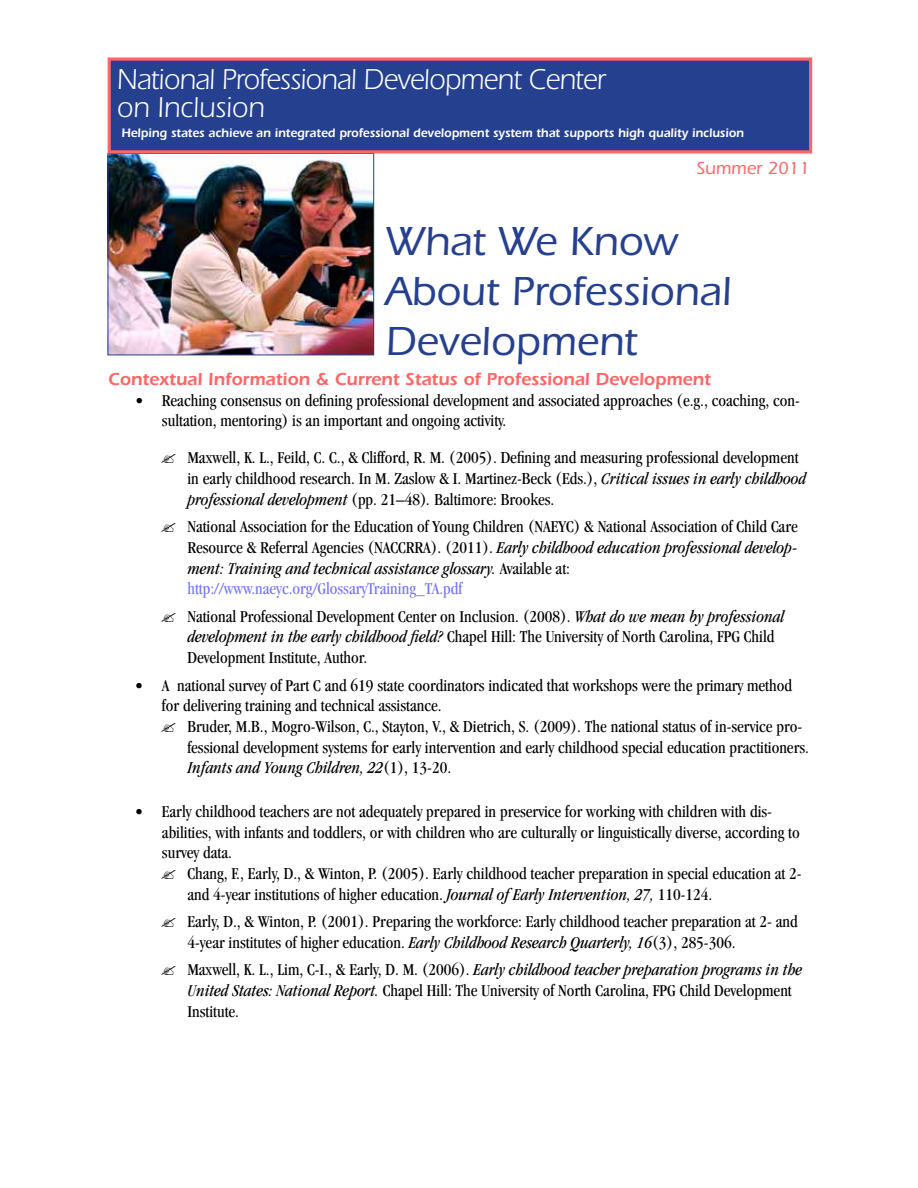
<style>
.page{position:relative;width:918px;height:1188px;background:#fff}
.page>*{position:absolute;margin:0;border:0;box-sizing:border-box;transform-origin:0 0}
.t1{font:500 42px/50.4px "Itc Eras";color:#25408f}
.t2{font:29.7px/27.6px "Itc Eras";letter-spacing:-.02em;color:#fff;scale:.95 1}
.t3{font:600 18px "Itc Eras";color:#f66}
.t4{font:500 18px "Itc Eras";color:#f66}
.t5{font:condensed 17.25px/20.7px "Garamond";color:#000}
.t6{font:600 12.75px "Itc Eras";color:#fff;scale:.95 1}
.s1{font-style:italic}
.s2{color:#7474ff}
</style>
<div class="page">
<img style="left:110px;top:155px;width:262px;height:198px">
<div style="left:108px;top:153px;width:266px;height:202px;border:1px solid #25408f"></div>
<div style="left:108px;top:57px;width:704px;height:96px;background:#25408f;border:3px solid #f66"></div>
<h2 class="t2" style="left:117px;top:66px;width:516px">National Professional Development Center on Inclusion</h2>
<p class="t6" style="left:121px;top:125px;width:657px">Helping states achieve an integrated professional development system that supports high quality inclusion</p>
<p class="t4" style="left:696px;top:158px;width:115px">Summer 2011</p>
<h1 class="t1" style="left:386px;top:216px;width:347px">What We Know<br>About Professional<br>Development</h1>
<p class="t3" style="left:108px;top:369px;width:604px">Contextual Information &amp; Current Status of Professional Development</p>
<p class="t5" style="left:162px;top:390px;width:639px;text-indent:-27px">• Reaching consensus on defining professional development and associated approaches (e.g., coaching, con&shy;sultation, mentoring) is an important and ongoing activity.</p>
<p class="t5" style="left:187px;top:447px;width:620px">Maxwell, K. L., Feild, C. C., &amp; Clifford, R. M. (2005). Defining and measuring professional development in early childhood research. In M. Zaslow &amp; I. Martinez-Beck (Eds.), <span class="s1">Critical issues in early childhood professional development</span> (pp. 21–48)<span class="s1">.</span> Baltimore: Brookes.</p>
<p class="t5" style="left:187px;top:516px;width:612px">National Association for the Education of Young Children (NAEYC) &amp; National Association of Child Care Resource &amp; Referral Agencies (NACCRRA). (2011). <span class="s1">Early childhood education professional develop&shy;ment: Training and technical assistance glossary.</span> Available at: <span class="s2">http://www.naeyc.org/GlossaryTraining_TA.pdf</span></p>
<p class="t5" style="left:187px;top:606px;width:598px">National Professional Development Center on Inclusion. (2008). <span class="s1">What do we mean by professional development in the early childhood field?</span> Chapel Hill: The University of North Carolina, FPG Child<br>Development Institute, Author.</p>
<p class="t5" style="left:162px;top:675px;width:632px;text-indent:-27px">• A national survey of Part C and 619 state coordinators indicated that workshops were the primary method for delivering training and technical assistance.</p>
<p class="t5" style="left:187px;top:716px;width:623px">Bruder, M.B., Mogro-Wilson, C., Stayton, V., &amp; Dietrich, S. (2009). The national status of in-service pro&shy;fessional development systems for early intervention and early childhood special education practitioners.<br><span class="s1">Infants and Young Children, 22</span>(1), 13-20.</p>
<p class="t5" style="left:162px;top:801px;width:639px;text-indent:-27px">• Early childhood teachers are not adequately prepared in preservice for working with children with dis&shy;abilities, with infants and toddlers, or with children who are culturally or linguistically diverse, according to survey data.</p>
<p class="t5" style="left:187px;top:863px;width:616px">Chang, F., Early, D., &amp; Winton, P. (2005). Early childhood teacher preparation in special education at 2- and 4-year institutions of higher education. <span class="s1">Journal of Early Intervention, 27,</span> 110-124.</p>
<p class="t5" style="left:187px;top:911px;width:612px">Early, D., &amp; Winton, P. (2001). Preparing the workforce: Early childhood teacher preparation at 2- and<br>4-year institutes of higher education. <span class="s1">Early Childhood Research Quarterly, 16</span>(3), 285-306.</p>
<p class="t5" style="left:187px;top:959px;width:616px">Maxwell, K. L., Lim, C-I., &amp; Early, D. M. (2006). <span class="s1">Early childhood teacher preparation programs in the<br>United States: National Report.</span> Chapel Hill: The University of North Carolina, FPG Child Development<br>Institute.</p>
</div>
